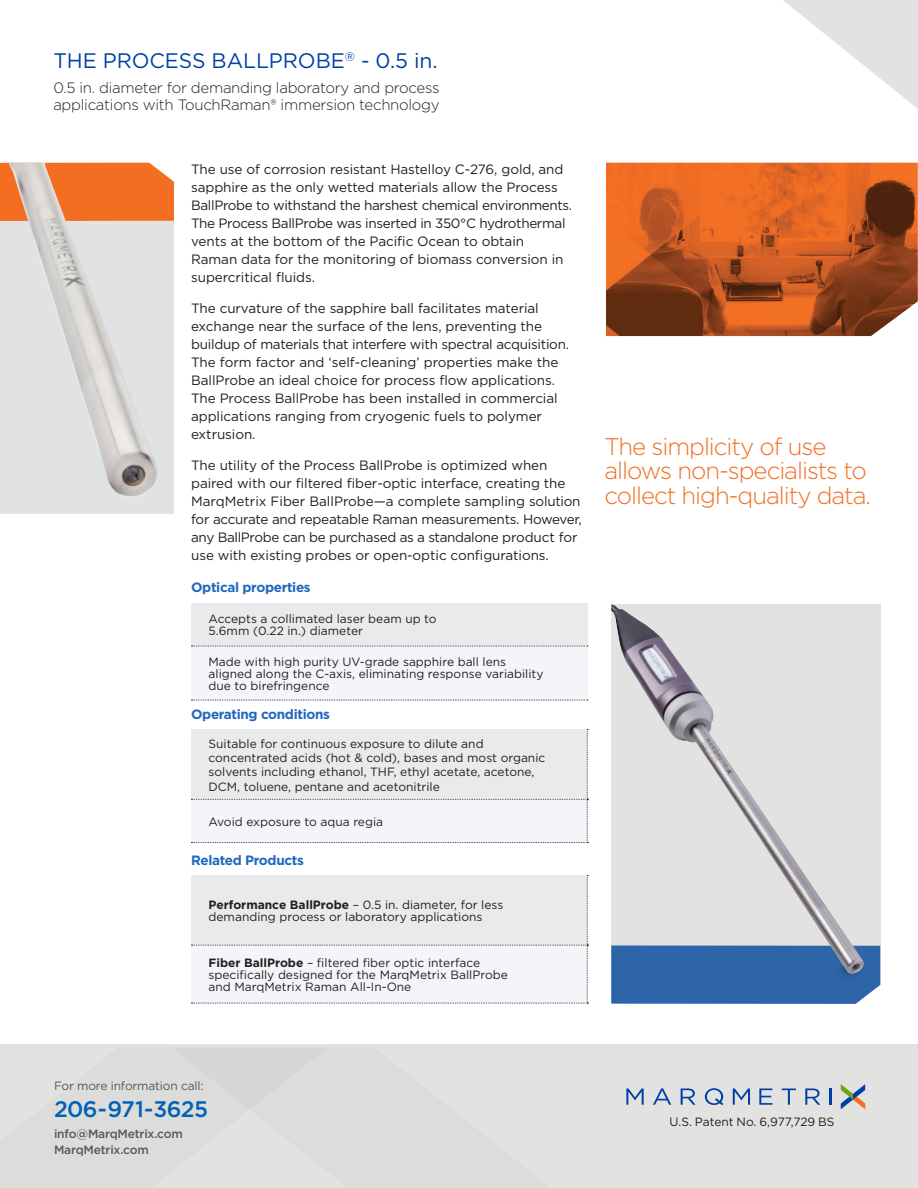
<style>
.page{position:relative;width:918px;height:1188px;background:#fff}
.page>*{position:absolute;margin:0;border:0;box-sizing:border-box;transform-origin:0 0}
.t1{font:300 24px/24.8px "Gotham";letter-spacing:-.04em;color:#f36e21}
.t2{font:500 22.5px "Gotham";letter-spacing:-.015em;color:#0061b9}
.t3{font:21px "Gotham";letter-spacing:-.005em;color:#0040a6}
.t4{font:300 15px/16.5px "Gotham";letter-spacing:-.02em;color:#231f20}
.t5{font:13.5px/18px "Gotham";letter-spacing:-.005em;color:#231f20}
.t6{font:700 13.5px "Gotham";letter-spacing:-.025em;color:#1f69bd}
.t7{font:12px/12px "Gotham";color:#231f20}
.t8{font:500 12px "Gotham";letter-spacing:-.015em;color:#57585a}
.t9{font:12px "Gotham";letter-spacing:-.015em;color:#57585a}
.s1{font-weight:700}
</style>
<div class="page">
<img style="left:606px;top:163px;width:312px;height:173px">
<svg style="left:191px;top:729px;width:397px;height:114px"></svg>
<div style="left:191px;top:603px;width:396px;height:43px;background:#e9eaeb"></div>
<div style="left:191px;top:646px;width:396px;height:54px;background:#f5f5f9"></div>
<svg style="left:191px;top:646px;width:397px;height:1px"></svg>
<svg style="left:191px;top:700px;width:397px;height:1px"></svg>
<div style="left:0;top:1044px;width:918px;height:144px;background:#e2e2e1"></div>
<svg style="left:653px;top:1088px;width:18px;height:17px"></svg>
<svg style="left:681px;top:1088px;width:15px;height:17px"></svg>
<svg style="left:705px;top:1088px;width:18px;height:17px"></svg>
<svg style="left:733px;top:1088px;width:17px;height:17px"></svg>
<svg style="left:759px;top:1088px;width:14px;height:17px"></svg>
<svg style="left:782px;top:1088px;width:14px;height:17px"></svg>
<svg style="left:805px;top:1088px;width:15px;height:17px"></svg>
<svg style="left:830px;top:1088px;width:2px;height:17px"></svg>
<svg style="left:841px;top:1084px;width:24px;height:25px"></svg>
<svg style="left:783px;top:0;width:135px;height:109px"></svg>
<div style="left:173px;top:1048px;width:153px;height:61px;background:#d6d6d5"></div>
<svg style="left:191px;top:875px;width:397px;height:129px"></svg>
<div style="left:0;top:221px;width:173px;height:292px;background:#e1e2e4"></div>
<svg style="left:0;top:163px;width:174px;height:58px"></svg>
<img style="left:9px;top:163px;width:152px;height:335px">
<div style="left:611px;top:604px;width:269px;height:341px;background:#e2e2e1"></div>
<div style="left:611px;top:945px;width:269px;height:59px;background:#2e65a8"></div>
<div style="left:834px;top:958px;width:30px;height:23px;background:#2d64a6"></div>
<img style="left:611px;top:604px;width:253px;height:370px">
<p class="t3" style="left:53px;top:49px;width:386px">THE PROCESS BALLPROBE<sup>®</sup> - 0.5 in.</p>
<p class="t4" style="left:53px;top:79px;width:388px">0.5 in. diameter for demanding laboratory and process applications with TouchRaman® immersion technology</p>
<p class="t5" style="left:191px;top:160px;width:383px">The use of corrosion resistant Hastelloy C-276, gold, and sapphire as the only wetted materials allow the Process BallProbe to withstand the harshest chemical environments.<br>The Process BallProbe was inserted in 350°C hydrothermal vents at the bottom of the Pacific Ocean to obtain Raman data for the monitoring of biomass conversion in supercritical fluids.</p>
<p class="t5" style="left:191px;top:299px;width:379px">The curvature of the sapphire ball facilitates material exchange near the surface of the lens, preventing the buildup of materials that interfere with spectral acquisition.<br>The form factor and ‘self-cleaning’ properties make the BallProbe an ideal choice for process flow applications.<br>The Process BallProbe has been installed in commercial applications ranging from cryogenic fuels to polymer extrusion.</p>
<p class="t5" style="left:191px;top:456px;width:392px">The utility of the Process BallProbe is optimized when paired with our filtered fiber-optic interface, creating the MarqMetrix Fiber BallProbe—a complete sampling solution for accurate and repeatable Raman measurements. However, any BallProbe can be purchased as a standalone product for use with existing probes or open-optic configurations.</p>
<p class="t6" style="left:191px;top:580px;width:121px">Optical properties</p>
<p class="t7" style="left:209px;top:613px;width:230px">Accepts a collimated laser beam up to<br>5.6mm (0.22 in.) diameter</p>
<p class="t7" style="left:209px;top:656px;width:336px">Made with high purity UV-grade sapphire ball lens aligned along the C-axis, eliminating response variability due to birefringence</p>
<p class="t6" style="left:191px;top:706px;width:140px">Operating conditions</p>
<p class="t7" style="left:209px;top:736px;width:338px;line-height:14.4px">Suitable for continuous exposure to dilute and concentrated acids (hot &amp; cold), bases and most organic solvents including ethanol, THF, ethyl acetate, acetone, DCM, toluene, pentane and acetonitrile</p>
<p class="t7" style="left:209px;top:815px;width:176px">Avoid exposure to aqua regia</p>
<p class="t6" style="left:191px;top:852px;width:114px">Related Products</p>
<p class="t7" style="left:209px;top:899px;width:296px;line-height:11.2px"><span class="s1">Performance BallProbe</span> – 0.5 in. diameter, for less demanding process or laboratory applications</p>
<p class="t7" style="left:209px;top:957px;width:301px"><span class="s1">Fiber BallProbe</span> – filtered fiber optic interface specifically designed for the MarqMetrix BallProbe and MarqMetrix Raman All-In-One</p>
<p class="t1" style="left:604px;top:433px;width:268px">The simplicity of use allows non-specialists to collect high-quality data.</p>
<p class="t9" style="left:54px;top:1079px;width:151px">For more information call:</p>
<p class="t2" style="left:54px;top:1096px;width:156px">206-971-3625</p>
<p class="t8" style="left:54px;top:1127px;width:130px">info@MarqMetrix.com</p>
<p class="t8" style="left:54px;top:1143px;width:96px">MarqMetrix.com</p>
<p class="t7" style="left:670px;top:1116px;width:167px">U.S. Patent No. 6,977,729 BS</p>
</div>
